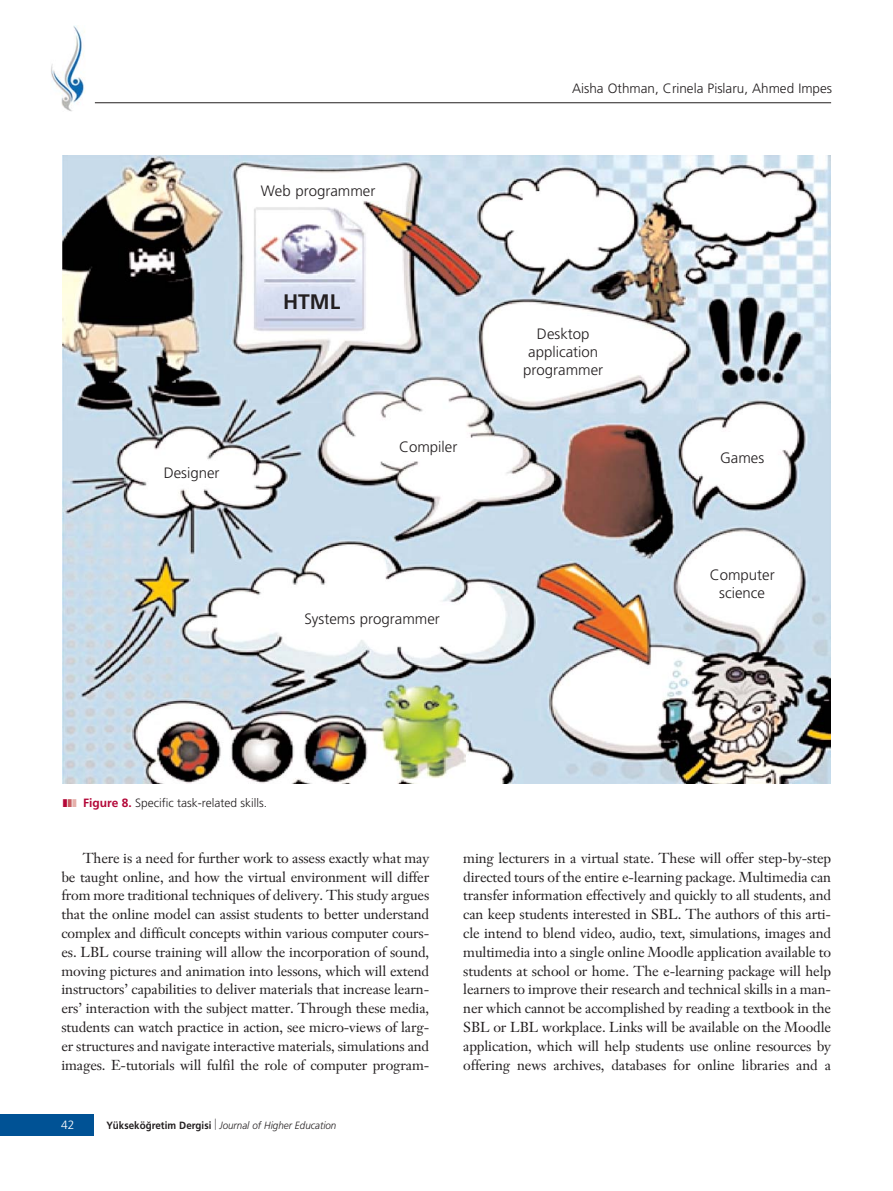
<style>
.page{position:relative;width:893px;height:1191px;background:#fff}
.page>*{position:absolute;margin:0;border:0;box-sizing:border-box;transform-origin:0 0}
.t1{font:700 21px "Frutiger";color:#231f20}
.t2{font:300 15px/18px "Frutiger";color:#231f20;text-align:center}
.t3{font:14.25px/18.8px "Janson Text";letter-spacing:-.01em;color:#231f20;text-align:justify}
.t4{font:300 13.5px "Frutiger";color:#231f20}
.t5{font:300 12px "Frutiger";color:#231f20}
.t6{font:300 12px "Frutiger";color:#fff}
.t7{font:italic 300 10.5px "Frutiger";color:#231f20;scale:.94 1}
.s1{color:#b30738}
.s2{color:#c75c60}
.s3{color:#e5b0ab}
.s4{font-weight:700;color:#b30738}
.s5{font-weight:700;font-style:normal}
</style>
<div class="page">
<div style="left:0;top:1114px;width:93px;height:21px;background:#005295"></div>
<img style="left:51px;top:25px;width:34px;height:87px">
<hr style="left:95px;top:102px;width:736px;height:1px;background:#231f20">
<div style="left:84px;top:94px;width:10px;height:10px;background:#fff"></div>
<img style="left:62px;top:156px;width:769px;height:628px">
<p class="t2" style="left:261px;top:183px;width:116px">Web programmer</p>
<h1 class="t1" style="left:283px;top:293px;width:59px">HTML</h1>
<p class="t2" style="left:164px;top:464px;width:57px">Designer</p>
<p class="t2" style="left:399px;top:439px;width:60px">Compiler</p>
<p class="t2" style="left:304px;top:610px;width:137px">Systems programmer</p>
<p class="t4" style="left:572px;top:83px;width:261px">Aisha Othman, Crinela Pislaru, Ahmed Impes</p>
<p class="t2" style="left:523px;top:326px;width:81px">Desktop application programmer</p>
<p class="t2" style="left:720px;top:450px;width:46px">Games</p>
<p class="t2" style="left:710px;top:567px;width:66px">Computer science</p>
<p class="t5" style="left:63px;top:798px;width:206px"><span class="s1">❚</span><span class="s2">❚</span><span class="s3">❚</span> <span class="s4">Figure 8.</span> Specific task-related skills.</p>
<p class="t3" style="left:61px;top:850px;width:369px;text-indent:21px">There is a need for further work to assess exactly what may be taught online, and how the virtual environment will differ from more traditional techniques of delivery. This study argues that the online model can assist students to better understand complex and difficult concepts within various computer cours&shy;es. LBL course training will allow the incorporation of sound, moving pictures and animation into lessons, which will extend instructors’ capabilities to deliver materials that increase learn&shy;ers’ interaction with the subject matter. Through these media, students can watch practice in action, see micro-views of larg&shy;er structures and navigate interactive materials, simulations and images. E-tutorials will fulfil the role of computer program-</p>
<p class="t3" style="left:463px;top:850px;width:369px">ming lecturers in a virtual state. These will offer step-by-step directed tours of the entire e-learning package. Multimedia can transfer information effectively and quickly to all students, and can keep students interested in SBL. The authors of this arti&shy;cle intend to blend video, audio, text, simulations, images and multimedia into a single online Moodle application available to students at school or home. The e-learning package will help learners to improve their research and technical skills in a man&shy;ner which cannot be accomplished by reading a textbook in the SBL or LBL workplace. Links will be available on the Moodle application, which will help students use online resources by offering news archives, databases for online libraries and a</p>
<p class="t6" style="left:61px;top:1119px;width:15px">42</p>
<p class="t7" style="left:106px;top:1120px;width:246px"><span class="s5">Yüksekö¤retim Dergisi</span> Journal of Higher Education</p>
</div>
